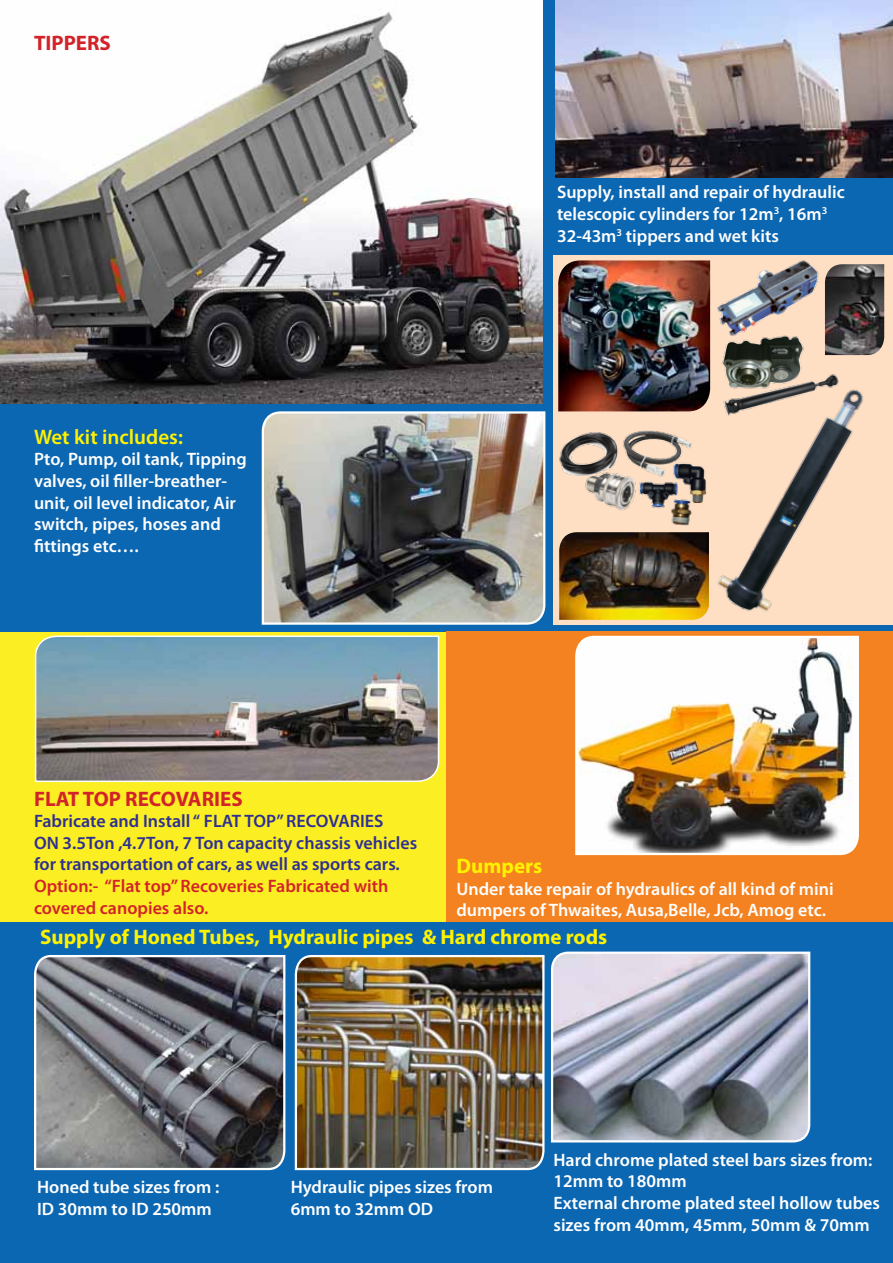
<style>
.page{position:relative;width:893px;height:1263px;background:#fff}
.page>*{position:absolute;margin:0;border:0;box-sizing:border-box;transform-origin:0 0}
.t1{font:700 21px "Myriad Pro";color:#fff200}
.t2{font:700 21px "Myriad Pro";color:#d2232a}
.t3{font:600 21px "Myriad Pro";color:#fff200}
.t4{font:600 18px/21.6px "Myriad Pro";color:#fff}
.t5{font:600 18px/21.6px "Myriad Pro";color:#2e3092}
.t6{font:600 18px/21.6px "Myriad Pro";color:#d2232a}
</style>
<div class="page">
<div style="left:0;top:631px;width:893px;height:294px;background:#fbee23"></div>
<div style="left:0;top:0;width:893px;height:631px;background:#0b67b2"></div>
<hr style="left:892px;top:0;width:1px;height:1263px;background:#f58220">
<div style="left:554px;top:255px;width:339px;height:370px;background:#fedfc4"></div>
<img style="left:0;top:0;width:543px;height:404px">
<img style="left:261px;top:411px;width:285px;height:214px">
<div style="left:446px;top:631px;width:447px;height:294px;background:#f58220"></div>
<img style="left:555px;top:0;width:338px;height:178px">
<img style="left:559px;top:532px;width:142px;height:88px">
<img style="left:559px;top:430px;width:142px;height:96px">
<img style="left:825px;top:264px;width:59px;height:91px">
<img style="left:558px;top:260px;width:152px;height:151px">
<img style="left:722px;top:332px;width:120px;height:30px">
<img style="left:717px;top:260px;width:106px;height:81px">
<img style="left:701px;top:362px;width:192px;height:269px">
<div style="left:0;top:923px;width:893px;height:340px;background:#0b67b2"></div>
<svg style="left:34px;top:955px;width:252px;height:216px;background:#707278"></svg>
<svg style="left:551px;top:951px;width:260px;height:192px;background:#9ea2b1"></svg>
<img style="left:294px;top:955px;width:251px;height:216px">
<img style="left:575px;top:635px;width:284px;height:221px">
<svg style="left:34px;top:635px;width:406px;height:147px;background:#838e8e"></svg>
<p class="t2" style="left:34px;top:29px;width:78px">TIPPERS</p>
<p class="t3" style="left:34px;top:423px;width:150px">Wet kit includes:</p>
<p class="t4" style="left:34px;top:448px;width:214px">Pto, Pump, oil tank, Tipping valves, oil filler-breather&shy;unit, oil level indicator, Air switch, pipes, hoses and fittings etc….</p>
<p class="t4" style="left:557px;top:181px;width:289px">Supply, install and repair of hydraulic telescopic cylinders for 12m<sup>3</sup>, 16m<sup>3<br></sup>32-43m<sup>3</sup> tippers and wet kits</p>
<p class="t2" style="left:34px;top:785px;width:210px">FLAT TOP RECOVARIES</p>
<p class="t5" style="left:34px;top:810px;width:385px">Fabricate and Install “ FLAT TOP” RECOVARIES<br>ON 3.5Ton ,4.7Ton, 7 Ton capacity chassis vehicles for transportation of cars, as well as sports cars.</p>
<p class="t6" style="left:34px;top:875px;width:356px">Option:- “Flat top” Recoveries Fabricated with covered canopies also.</p>
<p class="t1" style="left:456px;top:852px;width:87px">Dumpers</p>
<p class="t4" style="left:456px;top:877px;width:379px">Under take repair of hydraulics of all kind of mini dumpers of Thwaites, Ausa,Belle, Jcb, Amog etc.</p>
<p class="t1" style="left:40px;top:923px;width:569px">Supply of Honed Tubes, Hydraulic pipes &amp; Hard chrome rods</p>
<p class="t4" style="left:37px;top:1176px;width:184px">Honed tube sizes from :<br>ID 30mm to ID 250mm</p>
<p class="t4" style="left:291px;top:1176px;width:204px">Hydraulic pipes sizes from<br>6mm to 32mm OD</p>
<p class="t4" style="left:553px;top:1148px;width:328px">Hard chrome plated steel bars sizes from:<br>12mm to 180mm<br>External chrome plated steel hollow tubes sizes from 40mm, 45mm, 50mm &amp; 70mm</p>
</div>
